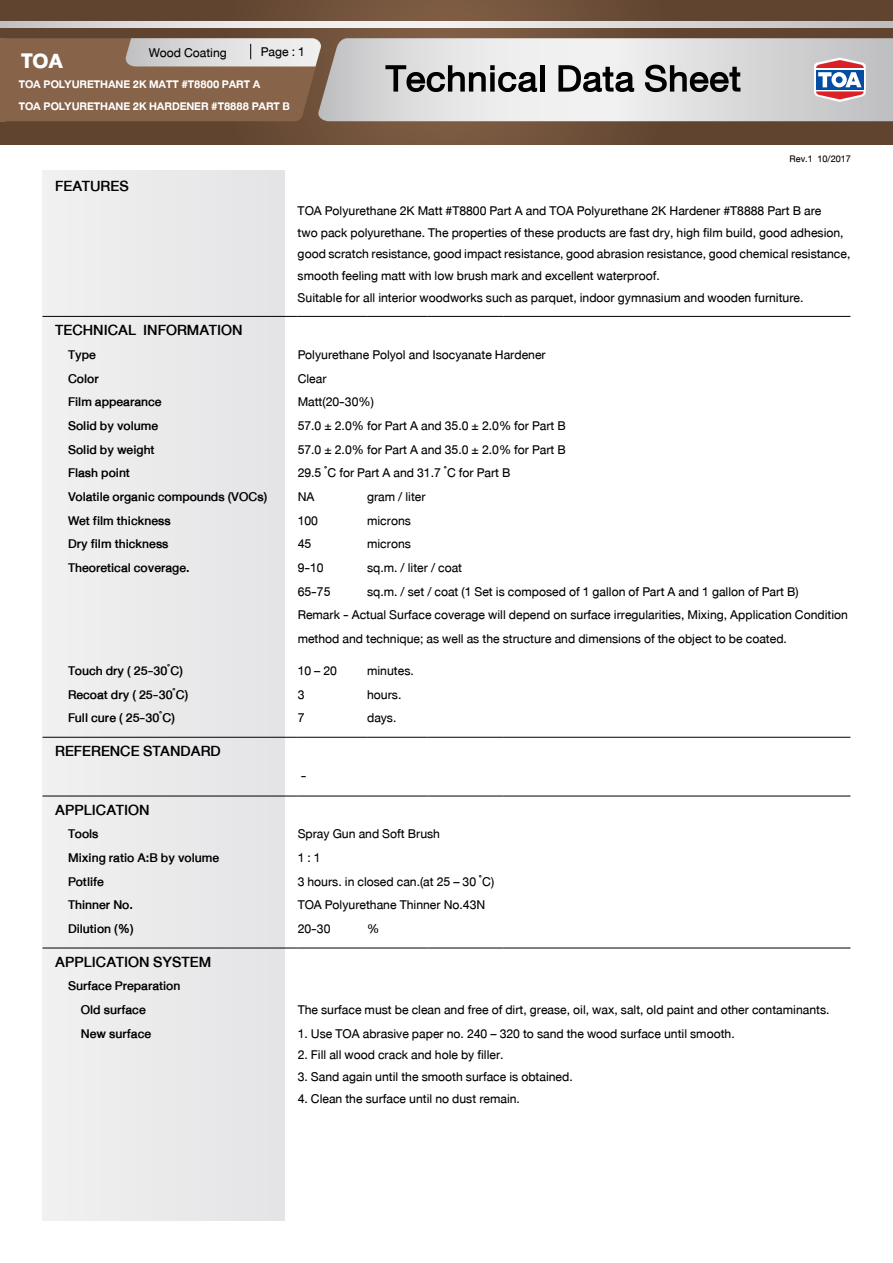
<style>
.page{position:relative;width:893px;height:1263px;background:#fff}
.page>*{position:absolute;margin:0;border:0;box-sizing:border-box;transform-origin:0 0}
.t1{font:500 54px "DB Helvethaica X";color:#000}
.t2{font:900 29.25px "DB Helvethaica X";color:#fff}
.t3{font:500 21px "DB Helvethaica X";color:#000}
.t4{font:18px/21.6px "DB Helvethaica X";color:#000}
.t5{font:500 18px/23.7px "DB Helvethaica X";color:#000}
.t6{font:700 15.75px/22.5px "DB Helvethaica X";color:#fff}
.t7{font:13.5px "DB Helvethaica X";color:#000}
.s1{font-weight:400}
</style>
<div class="page">
<svg style="left:0;top:0;width:893px;height:144px;background:#6a4d39"></svg>
<svg style="left:322px;top:38px;width:571px;height:83px"></svg>
<svg style="left:814px;top:58px;width:52px;height:44px"></svg>
<svg style="left:0;top:22px;width:893px;height:6px"></svg>
<svg style="left:6px;top:38px;width:316px;height:83px;background:#977b67"></svg>
<div style="left:0;top:38px;width:6px;height:83px;background:#866349"></div>
<div style="left:43px;top:170px;width:241px;height:1050px;background:#eaeaeb"></div>
<hr style="left:43px;top:316px;width:255px;height:1px;background:#000">
<hr style="left:298px;top:316px;width:69px;height:1px;background:#000">
<hr style="left:367px;top:316px;width:61px;height:1px;background:#000">
<hr style="left:428px;top:316px;width:75px;height:1px;background:#000">
<hr style="left:503px;top:316px;width:347px;height:1px;background:#000">
<hr style="left:43px;top:737px;width:255px;height:1px;background:#000">
<hr style="left:298px;top:737px;width:69px;height:1px;background:#000">
<hr style="left:367px;top:737px;width:61px;height:1px;background:#000">
<hr style="left:428px;top:737px;width:75px;height:1px;background:#000">
<hr style="left:503px;top:737px;width:347px;height:1px;background:#000">
<hr style="left:43px;top:796px;width:255px;height:1px;background:#000">
<hr style="left:298px;top:796px;width:69px;height:1px;background:#000">
<hr style="left:367px;top:796px;width:61px;height:1px;background:#000">
<hr style="left:428px;top:796px;width:75px;height:1px;background:#000">
<hr style="left:503px;top:796px;width:347px;height:1px;background:#000">
<hr style="left:43px;top:948px;width:255px;height:1px;background:#000">
<hr style="left:298px;top:948px;width:69px;height:1px;background:#000">
<hr style="left:367px;top:948px;width:61px;height:1px;background:#000">
<hr style="left:428px;top:948px;width:75px;height:1px;background:#000">
<hr style="left:503px;top:948px;width:347px;height:1px;background:#000">
<h2 class="t2" style="left:21px;top:44px;width:43px">TOA</h2>
<p class="t4" style="left:149px;top:42px;width:80px">Wood Coating</p>
<p class="t4" style="left:261px;top:41px;width:46px">Page : 1</p>
<p class="t6" style="left:19px;top:73px;width:273px">TOA POLYURETHANE 2K MATT #T8800 PART A<br>TOA POLYURETHANE 2K HARDENER #T8888 PART B</p>
<p class="t3" style="left:55px;top:175px;width:75px">FEATURES</p>
<h1 class="t1" style="left:385px;top:48px;width:358px">Technical Data Sheet</h1>
<p class="t7" style="left:789px;top:151px;width:63px">Rev.1 10/2017</p>
<p class="t4" style="left:298px;top:200px;width:554px">TOA Polyurethane 2K Matt #T8800 Part A and TOA Polyurethane 2K Hardener #T8888 Part B are<br>two pack polyurethane. The properties of these products are fast dry, high film build, good adhesion, good scratch resistance, good impact resistance, good abrasion resistance, good chemical resistance, smooth feeling matt with low brush mark and excellent waterproof.<br>Suitable for all interior woodworks such as parquet, indoor gymnasium and wooden furniture.</p>
<p class="t3" style="left:55px;top:318px;width:189px">TECHNICAL INFORMATION</p>
<p class="t5" style="left:68px;top:343px;width:29px">Type</p>
<p class="t4" style="left:298px;top:344px;width:250px">Polyurethane Polyol and Isocyanate Hardener</p>
<p class="t5" style="left:68px;top:366px;width:32px">Color</p>
<p class="t4" style="left:298px;top:367px;width:30px">Clear</p>
<p class="t5" style="left:68px;top:390px;width:95px">Film appearance</p>
<p class="t4" style="left:298px;top:391px;width:78px">Matt(20-30%)</p>
<p class="t5" style="left:68px;top:414px;width:92px">Solid by volume</p>
<p class="t4" style="left:298px;top:415px;width:270px">57.0 ± 2.0% for Part A and 35.0 ± 2.0% for Part B</p>
<p class="t5" style="left:68px;top:437px;width:88px">Solid by weight</p>
<p class="t4" style="left:298px;top:438px;width:270px">57.0 ± 2.0% for Part A and 35.0 ± 2.0% for Part B</p>
<p class="t5" style="left:68px;top:461px;width:63px">Flash point</p>
<p class="t4" style="left:298px;top:462px;width:214px">29.5 ํC for Part A and 31.7 ํC for Part B</p>
<p class="t5" style="left:68px;top:485px;width:201px">Volatile organic compounds (VOCs)</p>
<p class="t4" style="left:298px;top:486px;width:18px">NA</p>
<p class="t4" style="left:367px;top:486px;width:60px">gram / liter</p>
<p class="t5" style="left:68px;top:508px;width:104px">Wet film thickness</p>
<p class="t4" style="left:298px;top:509px;width:22px">100</p>
<p class="t4" style="left:367px;top:509px;width:45px">microns</p>
<p class="t5" style="left:68px;top:532px;width:102px">Dry film thickness</p>
<p class="t4" style="left:298px;top:533px;width:15px">45</p>
<p class="t4" style="left:367px;top:533px;width:45px">microns</p>
<p class="t5" style="left:68px;top:556px;width:123px">Theoretical coverage.</p>
<p class="t4" style="left:298px;top:557px;width:28px">9-10</p>
<p class="t4" style="left:367px;top:557px;width:96px">sq.m. / liter / coat</p>
<p class="t4" style="left:298px;top:580px;width:34px">65-75</p>
<p class="t4" style="left:298px;top:579px;width:552px;line-height:23.7px;text-indent:69px">sq.m. / set / coat (1 Set is composed of 1 gallon of Part A and 1 gallon of Part B)<br>Remark - Actual Surface coverage will depend on surface irregularities, Mixing, Application Condition method and technique; as well as the structure and dimensions of the object to be coated.</p>
<p class="t5" style="left:68px;top:659px;width:116px">Touch dry ( 25-30 <span class="s1">ํ</span>C)</p>
<p class="t4" style="left:298px;top:660px;width:41px">10 – 20</p>
<p class="t4" style="left:367px;top:660px;width:48px">minutes.</p>
<p class="t5" style="left:68px;top:683px;width:122px">Recoat dry ( 25-30 <span class="s1">ํ</span>C)</p>
<p class="t4" style="left:298px;top:684px;width:8px">3</p>
<p class="t4" style="left:367px;top:684px;width:36px">hours.</p>
<p class="t5" style="left:68px;top:706px;width:108px">Full cure ( 25-30 <span class="s1">ํ</span>C)</p>
<p class="t4" style="left:298px;top:707px;width:8px">7</p>
<p class="t4" style="left:367px;top:707px;width:31px">days.</p>
<p class="t3" style="left:55px;top:739px;width:167px">REFERENCE STANDARD</p>
<p class="t4" style="left:301px;top:765px;width:7px">-</p>
<p class="t3" style="left:55px;top:798px;width:96px">APPLICATION</p>
<p class="t5" style="left:68px;top:822px;width:32px">Tools</p>
<p class="t4" style="left:298px;top:823px;width:144px">Spray Gun and Soft Brush</p>
<p class="t5" style="left:68px;top:846px;width:153px">Mixing ratio A:B by volume</p>
<p class="t4" style="left:298px;top:847px;width:25px">1 : 1</p>
<p class="t5" style="left:68px;top:870px;width:38px">Potlife</p>
<p class="t4" style="left:298px;top:871px;width:198px">3 hours. in closed can.(at 25 – 30 ํC)</p>
<p class="t5" style="left:68px;top:893px;width:67px">Thinner No.</p>
<p class="t4" style="left:298px;top:894px;width:189px">TOA Polyurethane Thinner No.43N</p>
<p class="t5" style="left:68px;top:917px;width:67px">Dilution (%)</p>
<p class="t4" style="left:298px;top:918px;width:34px">20-30</p>
<p class="t4" style="left:367px;top:918px;width:14px">%</p>
<p class="t3" style="left:55px;top:950px;width:157px">APPLICATION SYSTEM</p>
<p class="t5" style="left:81px;top:974px;width:101px;text-indent:-13px">Surface Preparation<br>Old surface</p>
<p class="t4" style="left:298px;top:999px;width:533px">The surface must be clean and free of dirt, grease, oil, wax, salt, old paint and other contaminants.</p>
<p class="t5" style="left:81px;top:1022px;width:72px">New surface</p>
<p class="t4" style="left:298px;top:1023px;width:439px">1. Use TOA abrasive paper no. 240 – 320 to sand the wood surface until smooth.</p>
<p class="t4" style="left:298px;top:1044px;width:207px">2. Fill all wood crack and hole by filler.</p>
<p class="t4" style="left:298px;top:1066px;width:277px">3. Sand again until the smooth surface is obtained.</p>
<p class="t4" style="left:298px;top:1087px;width:224px">4. Clean the surface until no dust remain.</p>
</div>
